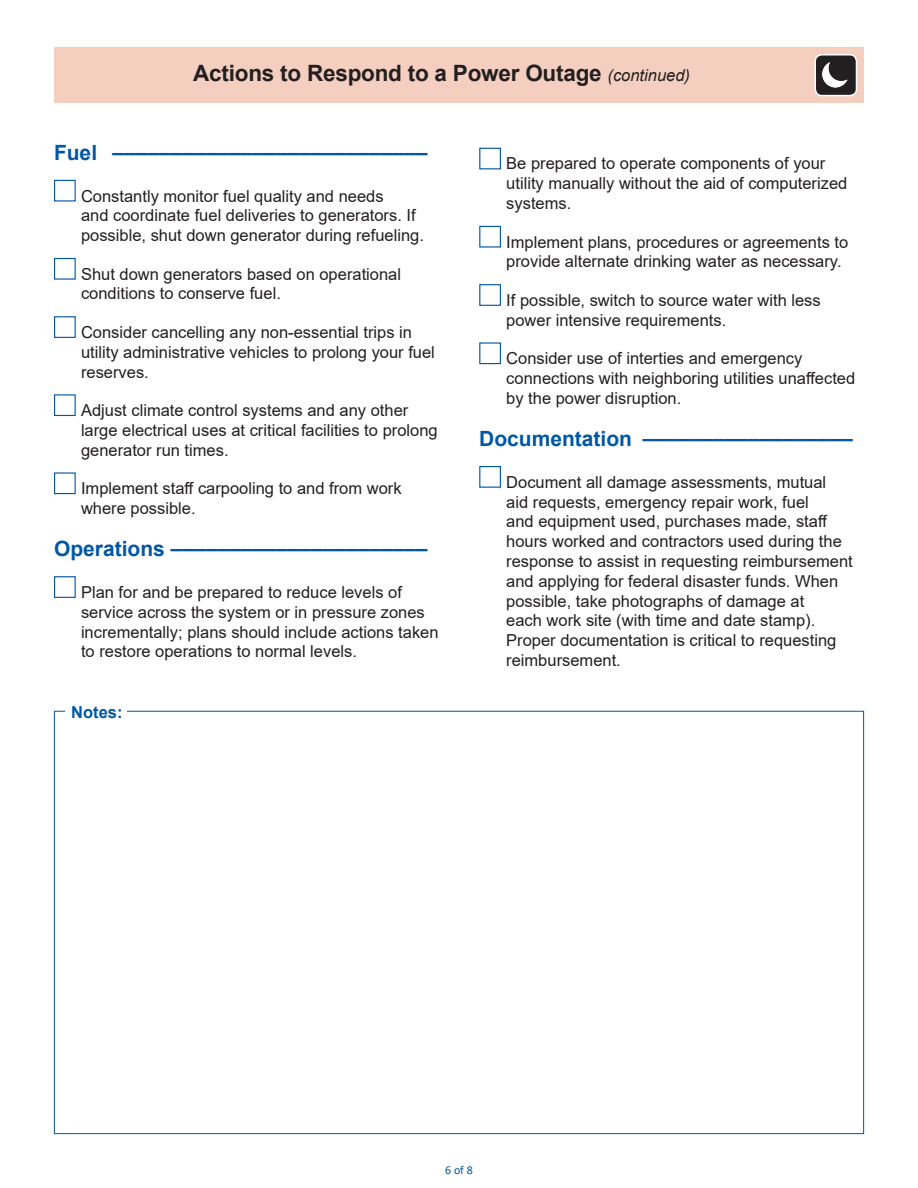
<style>
.page{position:relative;width:918px;height:1188px;background:#fff}
.page>*{position:absolute;margin:0;border:0;box-sizing:border-box;transform-origin:0 0}
.t1{font:700 22.5px "Arial";letter-spacing:-.01em;color:#231f20}
.t2{font:700 21px "Arial";color:#0057a4}
.t3{font:16.5px/19.8px "Arial";color:#231f20}
.t4{font:700 16.5px "Arial";color:#0057a4}
.t5{font:12px "Calibri";color:#0057a4}
.s1{font-weight:400;font-style:italic;font-size:16.5px}
</style>
<div class="page">
<div style="left:54px;top:47px;width:810px;height:55px;background:#f4cfc0"></div>
<div style="left:815px;top:55px;width:41px;height:41px;background:#231f20;border-radius:7px"></div>
<div style="left:815px;top:54px;width:42px;height:42px;border:2px solid #fff;border-radius:7px"></div>
<img style="left:821px;top:62px;width:27px;height:26px">
<div style="left:54px;top:180px;width:22px;height:22px;border:1px solid #0057a4"></div>
<div style="left:54px;top:258px;width:22px;height:22px;border:1px solid #0057a4"></div>
<div style="left:54px;top:316px;width:22px;height:22px;border:1px solid #0057a4"></div>
<div style="left:54px;top:394px;width:22px;height:22px;border:1px solid #0057a4"></div>
<div style="left:54px;top:472px;width:22px;height:22px;border:1px solid #0057a4"></div>
<div style="left:54px;top:576px;width:22px;height:22px;border:1px solid #0057a4"></div>
<div style="left:479px;top:148px;width:22px;height:21px;border:1px solid #0057a4"></div>
<div style="left:479px;top:226px;width:22px;height:22px;border:1px solid #0057a4"></div>
<div style="left:479px;top:284px;width:22px;height:22px;border:1px solid #0057a4"></div>
<div style="left:479px;top:342px;width:22px;height:22px;border:1px solid #0057a4"></div>
<div style="left:479px;top:466px;width:22px;height:22px;border:1px solid #0057a4"></div>
<p class="t1" style="left:193px;top:57px;width:498px">Actions to Respond to a Power Outage <span class="s1">(continued)</span></p>
<p class="t2" style="left:54px;top:129px;width:375px">Fuel ___________________________</p>
<p class="t3" style="left:81px;top:186px;width:345px">Constantly monitor fuel quality and needs<br>and coordinate fuel deliveries to generators. If possible, shut down generator during refueling.</p>
<p class="t3" style="left:81px;top:264px;width:322px">Shut down generators based on operational conditions to conserve fuel.</p>
<p class="t3" style="left:81px;top:322px;width:355px">Consider cancelling any non-essential trips in utility administrative vehicles to prolong your fuel reserves.</p>
<p class="t3" style="left:81px;top:400px;width:358px">Adjust climate control systems and any other large electrical uses at critical facilities to prolong generator run times.</p>
<p class="t3" style="left:81px;top:478px;width:322px">Implement staff carpooling to and from work where possible.</p>
<p class="t2" style="left:54px;top:525px;width:375px">Operations ______________________</p>
<p class="t3" style="left:81px;top:582px;width:359px">Plan for and be prepared to reduce levels of service across the system or in pressure zones incrementally; plans should include actions taken to restore operations to normal levels.</p>
<p class="t4" style="left:71px;top:701px;width:53px">Notes:</p>
<p class="t3" style="left:506px;top:154px;width:343px">Be prepared to operate components of your utility manually without the aid of computerized systems.</p>
<p class="t3" style="left:506px;top:232px;width:344px">Implement plans, procedures or agreements to provide alternate drinking water as necessary.</p>
<p class="t3" style="left:506px;top:290px;width:316px">If possible, switch to source water with less power intensive requirements.</p>
<p class="t3" style="left:506px;top:348px;width:351px">Consider use of interties and emergency connections with neighboring utilities unaffected by the power disruption.</p>
<p class="t2" style="left:479px;top:415px;width:375px">Documentation __________________</p>
<p class="t3" style="left:506px;top:472px;width:348px">Document all damage assessments, mutual<br>aid requests, emergency repair work, fuel<br>and equipment used, purchases made, staff hours worked and contractors used during the response to assist in requesting reimbursement and applying for federal disaster funds. When possible, take photographs of damage at<br>each work site (with time and date stamp).<br>Proper documentation is critical to requesting reimbursement.</p>
<p class="t5" style="left:445px;top:1161px;width:29px">6 of 8</p>
</div>
